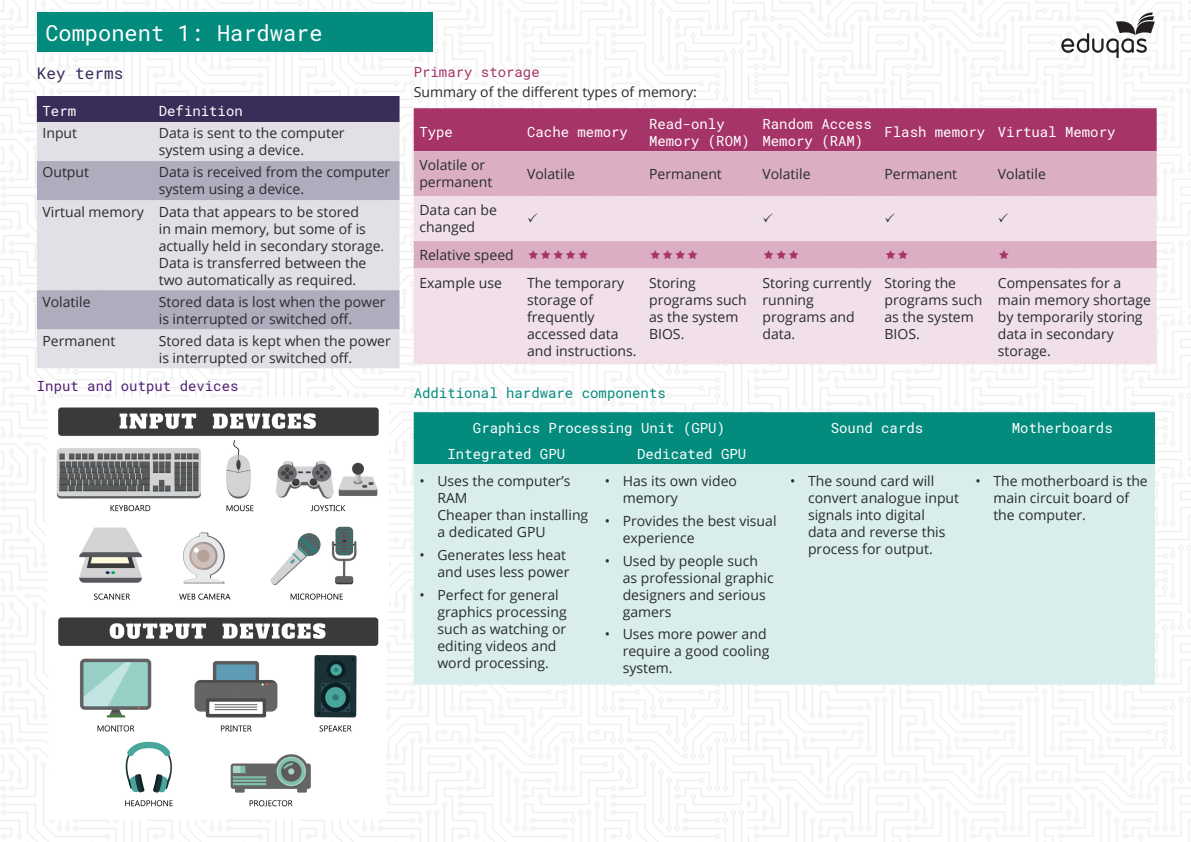
<style>
.page{position:relative;width:1191px;height:842px;background:#fff}
.page>*{position:absolute;margin:0;border:0;box-sizing:border-box;transform-origin:0 0}
.t1{font:22px "Roboto Mono";color:#fff}
.t2{font:16px "Roboto Mono";color:#3b2d59}
.Paragraph{font:14px/17px "Open Sans";color:#292c2f}
.Table_body{font:14px/17px "Open Sans";color:#292c2f}
.Table_header{font:14px/17px "Roboto Mono";color:#fff}
.t3{font:14px "Roboto Mono";color:#038c7e}
.t4{font:14px "Roboto Mono";color:#501d73}
.t5{font:14px "Roboto Mono";color:#a63469}
</style>
<div class="page">
<img style="left:0;top:0;width:1191px;height:842px">
<div style="left:37px;top:12px;width:396px;height:40px;background:#038c7e"></div>
<div style="left:37px;top:96px;width:362px;height:26px;background:#3b2d59"></div>
<div style="left:37px;top:122px;width:362px;height:246px;background:#e2dfe6"></div>
<svg style="left:37px;top:161px;width:362px;height:168px;background:#cac6d3"></svg>
<img style="left:48px;top:399px;width:340px;height:210px">
<img style="left:50px;top:609px;width:336px;height:209px">
<div style="left:414px;top:108px;width:742px;height:43px;background:#a63469"></div>
<div style="left:414px;top:151px;width:742px;height:45px;background:#dbaec3"></div>
<svg style="left:414px;top:196px;width:742px;height:168px;background:#edd8e3"></svg>
<div style="left:414px;top:412px;width:741px;height:52px;background:#038c7e"></div>
<div style="left:414px;top:464px;width:741px;height:221px;background:#d9eeec"></div>
<svg style="left:1061px;top:12px;width:93px;height:46px"></svg>
<svg style="left:528px;top:213px;width:9px;height:9px"></svg>
<svg style="left:763px;top:213px;width:9px;height:9px"></svg>
<svg style="left:885px;top:213px;width:9px;height:9px"></svg>
<svg style="left:999px;top:213px;width:9px;height:9px"></svg>
<svg style="left:528px;top:250px;width:60px;height:9px"></svg>
<svg style="left:650px;top:250px;width:47px;height:9px"></svg>
<svg style="left:764px;top:250px;width:34px;height:9px"></svg>
<svg style="left:886px;top:250px;width:22px;height:9px"></svg>
<svg style="left:999px;top:250px;width:10px;height:9px"></svg>
<h1 class="t1" style="left:45px;top:18px;width:279px">Component 1: Hardware</h1>
<h2 class="t2" style="left:37px;top:62px;width:88px">Key terms</h2>
<p class="Table_header" style="left:43px;top:102px;width:35px">Term</p>
<p class="Table_header" style="left:159px;top:102px;width:86px">Definition</p>
<p class="Paragraph" style="left:43px;top:124px;width:36px">Input</p>
<p class="Paragraph" style="left:159px;top:124px;width:187px">Data is sent to the computer system using a device.</p>
<p class="Paragraph" style="left:43px;top:163px;width:48px">Output</p>
<p class="Paragraph" style="left:159px;top:163px;width:233px">Data is received from the computer system using a device.</p>
<p class="Paragraph" style="left:43px;top:203px;width:103px">Virtual memory</p>
<p class="Paragraph" style="left:159px;top:203px;width:227px">Data that appears to be stored<br>in main memory, but some of is actually held in secondary storage.<br>Data is transferred between the two automatically as required.</p>
<p class="Paragraph" style="left:43px;top:293px;width:49px">Volatile</p>
<p class="Paragraph" style="left:159px;top:293px;width:228px">Stored data is lost when the power is interrupted or switched off.</p>
<p class="Paragraph" style="left:43px;top:332px;width:74px">Permanent</p>
<p class="Paragraph" style="left:159px;top:332px;width:233px">Stored data is kept when the power is interrupted or switched off.</p>
<h3 class="t4" style="left:37px;top:376px;width:203px">Input and output devices</h3>
<h3 class="t5" style="left:414px;top:62px;width:128px">Primary storage</h3>
<p class="Paragraph" style="left:414px;top:83px;width:285px">Summary of the different types of memory:</p>
<p class="Table_header" style="left:419px;top:123px;width:35px">Type</p>
<p class="Table_header" style="left:527px;top:123px;width:102px">Cache memory</p>
<p class="Table_header" style="left:649px;top:115px;width:102px">Read-only<br>Memory (ROM)</p>
<p class="Table_header" style="left:762px;top:115px;width:111px">Random Access<br>Memory (RAM)</p>
<p class="Table_header" style="left:884px;top:123px;width:102px">Flash memory</p>
<p class="Table_header" style="left:998px;top:123px;width:119px">Virtual Memory</p>
<p class="Table_body" style="left:419px;top:156px;width:74px">Volatile or permanent</p>
<p class="Table_body" style="left:527px;top:165px;width:49px">Volatile</p>
<p class="Table_body" style="left:649px;top:165px;width:74px">Permanent</p>
<p class="Table_body" style="left:762px;top:165px;width:49px">Volatile</p>
<p class="Table_body" style="left:884px;top:165px;width:74px">Permanent</p>
<p class="Table_body" style="left:998px;top:165px;width:49px">Volatile</p>
<p class="Table_body" style="left:419px;top:201px;width:79px">Data can be changed</p>
<p class="Table_body" style="left:419px;top:246px;width:96px">Relative speed</p>
<p class="Table_body" style="left:419px;top:274px;width:84px">Example use</p>
<p class="Table_body" style="left:527px;top:274px;width:111px">The temporary storage of frequently accessed data and instructions.</p>
<p class="Table_body" style="left:649px;top:274px;width:99px">Storing programs such as the system<br>BIOS.</p>
<p class="Table_body" style="left:762px;top:274px;width:110px">Storing currently running programs and data.</p>
<p class="Table_body" style="left:884px;top:274px;width:99px">Storing the programs such as the system<br>BIOS.</p>
<p class="Table_body" style="left:998px;top:274px;width:155px">Compensates for a main memory shortage by temporarily storing data in secondary storage.</p>
<h3 class="t3" style="left:414px;top:383px;width:254px">Additional hardware components</h3>
<p class="Table_header" style="left:473px;top:419px;width:254px">Graphics Processing Unit (GPU)</p>
<p class="Table_header" style="left:830px;top:419px;width:94px">Sound cards</p>
<p class="Table_header" style="left:1012px;top:419px;width:102px">Motherboards</p>
<p class="Table_header" style="left:447px;top:445px;width:119px">Integrated GPU</p>
<p class="Table_header" style="left:637px;top:445px;width:111px">Dedicated GPU</p>
<p class="Paragraph" style="left:437px;top:472px;width:152px;text-indent:-18px">• Uses the computer’s<br>RAM<br>Cheaper than installing a dedicated GPU</p>
<p class="Paragraph" style="left:419px;top:546px;width:151px;text-align:right">• Generates less heat and uses less power</p>
<p class="Paragraph" style="left:437px;top:586px;width:131px;text-indent:-18px">• Perfect for general graphics processing such as watching or editing videos and word processing.</p>
<p class="Paragraph" style="left:622px;top:472px;width:116px;text-indent:-18px">• Has its own video memory</p>
<p class="Paragraph" style="left:622px;top:512px;width:155px;text-indent:-18px">• Provides the best visual experience</p>
<p class="Paragraph" style="left:622px;top:552px;width:152px;text-indent:-18px">• Used by people such as professional graphic designers and serious gamers</p>
<p class="Paragraph" style="left:622px;top:625px;width:148px;text-indent:-18px">• Uses more power and require a good cooling system.</p>
<p class="Paragraph" style="left:808px;top:472px;width:153px;text-indent:-18px">• The sound card will convert analogue input signals into digital<br>data and reverse this process for output.</p>
<p class="Paragraph" style="left:993px;top:472px;width:156px;text-indent:-18px">• The motherboard is the main circuit board of the computer.</p>
</div>
